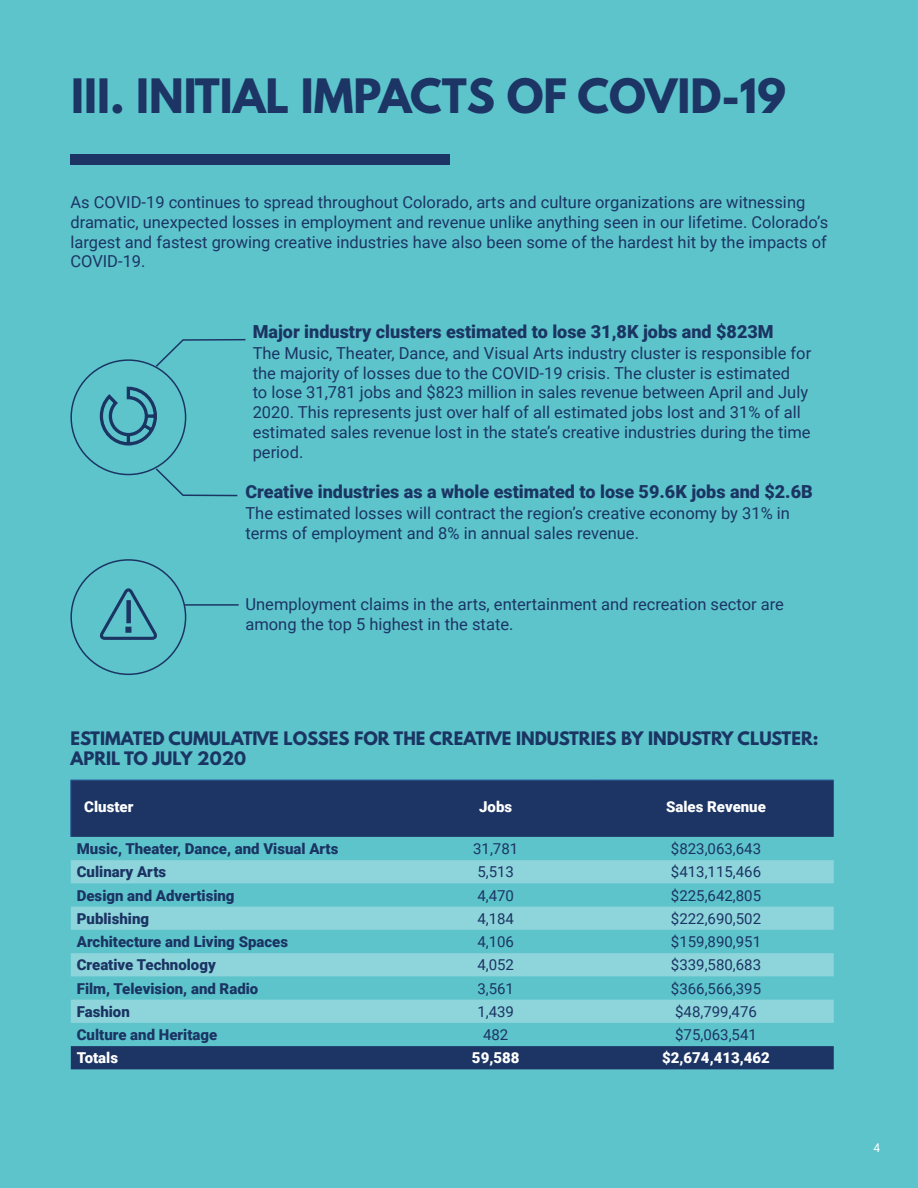
<style>
.page{position:relative;width:918px;height:1188px;background:#5dc4cc}
.page>*{position:absolute;margin:0;border:0;box-sizing:border-box;transform-origin:0 0}
.t1{font:700 42px "League Spartan";color:#1c3564}
.t2{font:900 18px "Roboto";color:#1b3563}
.t3{font:16.5px/19.8px "Roboto";color:#1c3564}
.t4{font:16.5px/19.8px "Roboto";color:#1b3563}
.t5{font:700 16.5px/19.8px "League Spartan";color:#1b3563}
.t6{font:900 15px "Roboto";color:#1b3463}
.t7{font:15px "Roboto";color:#1b3463}
.t8{font:900 15px "Roboto";color:#fff}
.t9{font:12px "Roboto";color:#fff}
</style>
<div class="page">
<div style="left:70px;top:154px;width:380px;height:11px;background:#1c3564"></div>
<div style="left:70px;top:359px;width:116px;height:116px;border:2px solid #1b3563;border-radius:50%"></div>
<svg style="left:154px;top:338px;width:92px;height:30px"></svg>
<svg style="left:154px;top:467px;width:84px;height:30px"></svg>
<div style="left:70px;top:559px;width:116px;height:116px;border:2px solid #1b3563;border-radius:50%"></div>
<hr style="left:184px;top:604px;width:55px;height:2px;background:#1b3563">
<div style="left:71px;top:781px;width:763px;height:56px;background:#1c3564"></div>
<div style="left:71px;top:860px;width:763px;height:23px;background:#8dd4db"></div>
<div style="left:71px;top:907px;width:763px;height:23px;background:#8dd4db"></div>
<div style="left:71px;top:953px;width:763px;height:23px;background:#8dd4db"></div>
<div style="left:71px;top:1000px;width:763px;height:23px;background:#8dd4db"></div>
<div style="left:71px;top:1046px;width:763px;height:23px;background:#1c3564"></div>
<hr style="left:70px;top:780px;width:323px;height:1px;background:#2c569b">
<hr style="left:70px;top:780px;width:1px;height:57px;background:#2c569b">
<hr style="left:393px;top:780px;width:205px;height:1px;background:#2c569b">
<hr style="left:598px;top:780px;width:236px;height:1px;background:#2c569b">
<svg style="left:99px;top:386px;width:58px;height:60px"></svg>
<svg style="left:100px;top:588px;width:57px;height:52px"></svg>
<svg style="left:126px;top:600px;width:5px;height:23px"></svg>
<p class="t1" style="left:71px;top:63px;width:717px">III. INITIAL IMPACTS OF COVID-19</p>
<p class="t3" style="left:70px;top:192px;width:759px">As COVID-19 continues to spread throughout Colorado, arts and culture organizations are witnessing dramatic, unexpected losses in employment and revenue unlike anything seen in our lifetime. Colorado’s largest and fastest growing creative industries have also been some of the hardest hit by the impacts of COVID-19.</p>
<p class="t2" style="left:253px;top:319px;width:522px">Major industry clusters estimated to lose 31,8K jobs and $823M</p>
<p class="t3" style="left:253px;top:342px;width:560px">The Music, Theater, Dance, and Visual Arts industry cluster is responsible for the majority of losses due to the COVID-19 crisis. The cluster is estimated<br>to lose 31,781 jobs and $823 million in sales revenue between April and July 2020. This represents just over half of all estimated jobs lost and 31% of all estimated sales revenue lost in the state’s creative industries during the time period.</p>
<p class="t2" style="left:245px;top:479px;width:569px">Creative industries as a whole estimated to lose 59.6K jobs and $2.6B</p>
<p class="t4" style="left:245px;top:503px;width:546px">The estimated losses will contract the region’s creative economy by 31% in terms of employment and 8% in annual sales revenue.</p>
<p class="t3" style="left:245px;top:594px;width:540px">Unemployment claims in the arts, entertainment and recreation sector are among the top 5 highest in the state.</p>
<p class="t5" style="left:70px;top:728px;width:750px">ESTIMATED CUMULATIVE LOSSES FOR THE CREATIVE INDUSTRIES BY INDUSTRY CLUSTER:<br>APRIL TO JULY 2020</p>
<p class="t8" style="left:84px;top:796px;width:51px">Cluster</p>
<p class="t8" style="left:479px;top:796px;width:34px">Jobs</p>
<p class="t8" style="left:666px;top:796px;width:101px">Sales Revenue</p>
<p class="t6" style="left:77px;top:838px;width:263px">Music, Theater, Dance, and Visual Arts</p>
<p class="t7" style="left:473px;top:838px;width:47px">31,781</p>
<p class="t7" style="left:671px;top:838px;width:92px">$823,063,643</p>
<p class="t6" style="left:77px;top:862px;width:91px">Culinary Arts</p>
<p class="t7" style="left:477px;top:862px;width:38px">5,513</p>
<p class="t7" style="left:671px;top:862px;width:92px">$413,115,466</p>
<p class="t6" style="left:77px;top:885px;width:159px">Design and Advertising</p>
<p class="t7" style="left:477px;top:885px;width:38px">4,470</p>
<p class="t7" style="left:671px;top:885px;width:92px">$225,642,805</p>
<p class="t6" style="left:77px;top:908px;width:74px">Publishing</p>
<p class="t7" style="left:477px;top:908px;width:38px">4,184</p>
<p class="t7" style="left:671px;top:908px;width:92px">$222,690,502</p>
<p class="t6" style="left:77px;top:931px;width:213px">Architecture and Living Spaces</p>
<p class="t7" style="left:477px;top:931px;width:38px">4,106</p>
<p class="t7" style="left:671px;top:931px;width:92px">$159,890,951</p>
<p class="t6" style="left:77px;top:955px;width:140px">Creative Technology</p>
<p class="t7" style="left:477px;top:955px;width:38px">4,052</p>
<p class="t7" style="left:671px;top:955px;width:92px">$339,580,683</p>
<p class="t6" style="left:77px;top:978px;width:183px">Film, Television, and Radio</p>
<p class="t7" style="left:477px;top:978px;width:38px">3,561</p>
<p class="t7" style="left:671px;top:978px;width:92px">$366,566,395</p>
<p class="t6" style="left:77px;top:1001px;width:55px">Fashion</p>
<p class="t7" style="left:477px;top:1001px;width:38px">1,439</p>
<p class="t7" style="left:675px;top:1001px;width:83px">$48,799,476</p>
<p class="t6" style="left:77px;top:1024px;width:142px">Culture and Heritage</p>
<p class="t7" style="left:483px;top:1024px;width:27px">482</p>
<p class="t7" style="left:675px;top:1024px;width:83px">$75,063,541</p>
<p class="t8" style="left:77px;top:1048px;width:43px">Totals</p>
<p class="t8" style="left:472px;top:1048px;width:49px">59,588</p>
<p class="t8" style="left:662px;top:1048px;width:109px">$2,674,413,462</p>
<p class="t9" style="left:873px;top:1140px;width:8px">4</p>
</div>
